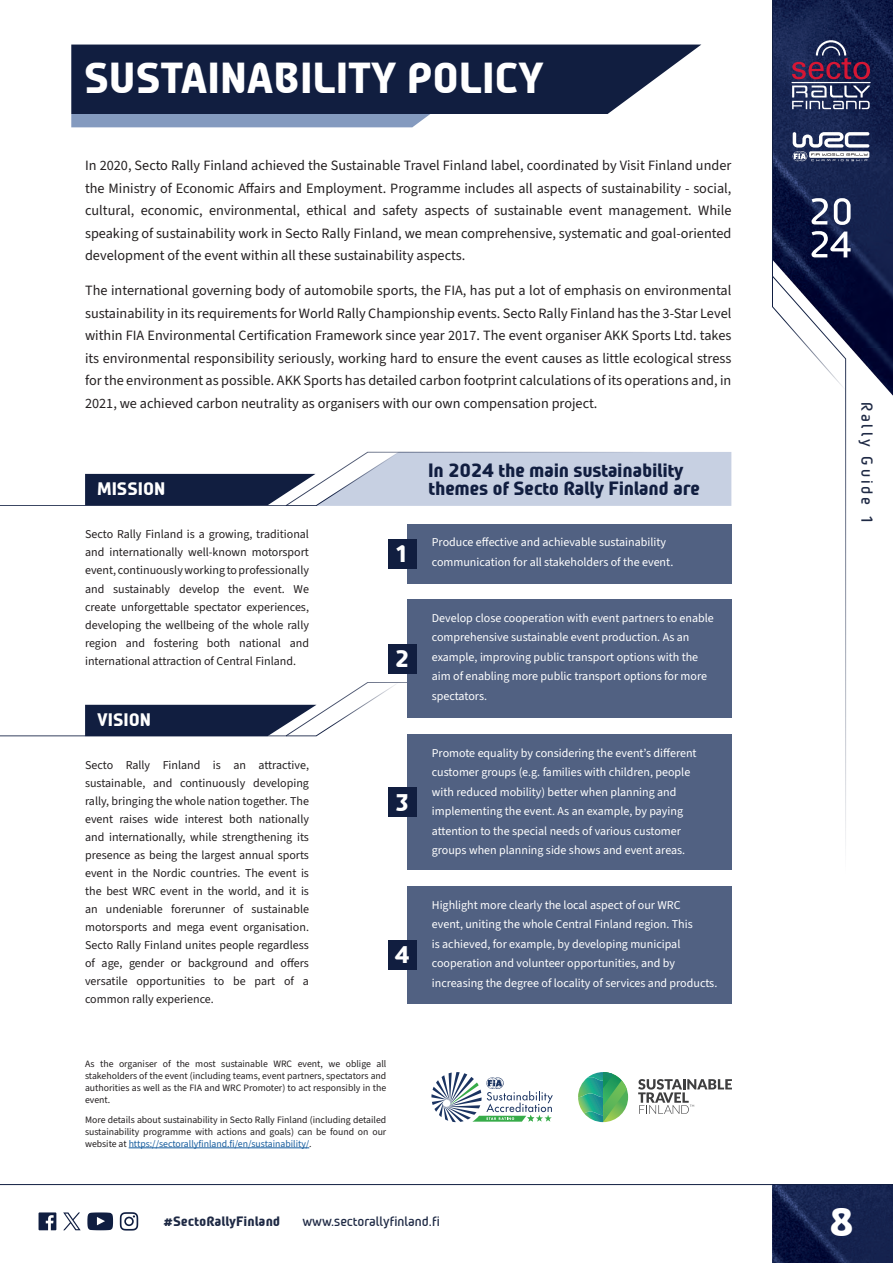
<style>
.page{position:relative;width:893px;height:1263px;background:#fff}
.page>*{position:absolute;margin:0;border:0;box-sizing:border-box;transform-origin:0 0}
.t1{font:700 40.5px "WRC Clean";color:#fff}
.t2{font:700 37.35px "WRC Clean";color:#fff}
.t3{font:700 22.5px "WRC Clean";color:#fff}
.t4{font:700 18px/18px "WRC Clean";letter-spacing:-.02em;color:#111e40}
.t5{font:700 16.95px "WRC Clean";color:#fff}
.t6{font:15px "WRC Clean Roman";letter-spacing:.19em;color:#1e2944}
.t7{font:14.25px/22.5px "Source Sans 3";color:#231f20;text-align:justify}
.t8{font:12.75px "WRC Clean Roman";color:#1e2944}
.t9{font:700 12.75px "WRC Clean";color:#1e2944}
.t10{font:12px/18px "Source Sans 3";color:#231f20;text-align:justify}
.t11{font:12px/19.5px "Source Sans 3";color:#fff}
.t12{font:9.75px/12px "Source Sans 3";color:#231f20;text-align:justify}
.s1{color:#175d9e}
</style>
<div class="page">
<img style="left:846px;top:0;width:47px;height:420px">
<img style="left:772px;top:1185px;width:121px;height:78px">
<hr style="left:0;top:1184px;width:893px;height:1px;background:#101e41">
<svg style="left:772px;top:0;width:74px;height:849px"></svg>
<svg style="left:772px;top:275px;width:75px;height:116px"></svg>
<svg style="left:39px;top:1212px;width:17px;height:18px"></svg>
<svg style="left:87px;top:1212px;width:26px;height:18px"></svg>
<svg style="left:120px;top:1212px;width:18px;height:18px"></svg>
<svg style="left:63px;top:1212px;width:18px;height:18px"></svg>
<svg style="left:811px;top:198px;width:17px;height:26px"></svg>
<svg style="left:834px;top:198px;width:17px;height:27px"></svg>
<svg style="left:811px;top:231px;width:40px;height:26px"></svg>
<svg style="left:792px;top:86px;width:78px;height:23px"></svg>
<svg style="left:792px;top:40px;width:78px;height:39px;background:#432951"></svg>
<hr style="left:791px;top:82px;width:80px;height:1px;background:#fff">
<svg style="left:793px;top:132px;width:76px;height:29px"></svg>
<svg style="left:71px;top:45px;width:630px;height:82px;background:#3a4664"></svg>
<hr style="left:129px;top:1147px;width:180px;height:1px;background:#175d9e">
<svg style="left:0;top:452px;width:731px;height:54px"></svg>
<svg style="left:638px;top:1079px;width:94px;height:35px"></svg>
<svg style="left:578px;top:1072px;width:50px;height:50px"></svg>
<svg style="left:431px;top:1072px;width:122px;height:50px"></svg>
<svg style="left:0;top:682px;width:407px;height:54px"></svg>
<div style="left:407px;top:524px;width:325px;height:59px;background:#516182"></div>
<div style="left:388px;top:539px;width:28px;height:29px;background:#111e40"></div>
<div style="left:407px;top:599px;width:325px;height:119px;background:#516182"></div>
<div style="left:388px;top:644px;width:28px;height:29px;background:#111e40"></div>
<div style="left:407px;top:734px;width:325px;height:136px;background:#516182"></div>
<div style="left:388px;top:788px;width:28px;height:29px;background:#111e40"></div>
<div style="left:407px;top:886px;width:325px;height:118px;background:#516182"></div>
<div style="left:388px;top:940px;width:28px;height:29px;background:#111e40"></div>
<p class="t1" style="left:84px;top:52px;width:461px">SUSTAINABILITY POLICY</p>
<p class="t7" style="left:85px;top:154px;width:648px">In 2020, Secto Rally Finland achieved the Sustainable Travel Finland label, coordinated by Visit Finland under the Ministry of Economic Affairs and Employment. Programme includes all aspects of sustainability - social, cultural, economic, environmental, ethical and safety aspects of sustainable event management. While speaking of sustainability work in Secto Rally Finland, we mean comprehensive, systematic and goal-oriented development of the event within all these sustainability aspects.</p>
<p class="t7" style="left:85px;top:279px;width:648px">The international governing body of automobile sports, the FIA, has put a lot of emphasis on environmental sustainability in its requirements for World Rally Championship events. Secto Rally Finland has the 3-Star Level within FIA Environmental Certification Framework since year 2017. The event organiser AKK Sports Ltd. takes its environmental responsibility seriously, working hard to ensure the event causes as little ecological stress for the environment as possible. AKK Sports has detailed carbon footprint calculations of its operations and, in 2021, we achieved carbon neutrality as organisers with our own compensation project.</p>
<p class="t5" style="left:97px;top:478px;width:70px">MISSION</p>
<p class="t10" style="left:85px;top:526px;width:225px">Secto Rally Finland is a growing, traditional and internationally well-known motorsport event, continuously working to professionally and sustainably develop the event. We create unforgettable spectator experiences, developing the wellbeing of the whole rally region and fostering both national and international attraction of Central Finland.</p>
<p class="t5" style="left:97px;top:709px;width:55px">VISION</p>
<p class="t10" style="left:85px;top:756px;width:225px">Secto Rally Finland is an attractive, sustainable, and continuously developing rally, bringing the whole nation together. The event raises wide interest both nationally and internationally, while strengthening its presence as being the largest annual sports event in the Nordic countries. The event is the best WRC event in the world, and it is an undeniable forerunner of sustainable motorsports and mega event organisation.<br>Secto Rally Finland unites people regardless of age, gender or background and offers versatile opportunities to be part of a common rally experience.</p>
<p class="t4" style="left:428px;top:461px;width:273px">In 2024 the main sustainability themes of Secto Rally Finland are</p>
<p class="t11" style="left:395px;top:533px;width:280px;text-indent:37px">Produce effective and achievable sustainability<br><sup>1</sup> communication for all stakeholders of the event.</p>
<p class="t3" style="left:395px;top:644px;width:16px">2</p>
<p class="t3" style="left:395px;top:788px;width:16px">3</p>
<p class="t3" style="left:395px;top:940px;width:16px">4</p>
<p class="t11" style="left:432px;top:608px;width:283px">Develop close cooperation with event partners to enable comprehensive sustainable event production. As an example, improving public transport options with the aim of enabling more public transport options for more spectators.</p>
<p class="t11" style="left:432px;top:743px;width:266px">Promote equality by considering the event’s different customer groups (e.g. families with children, people with reduced mobility) better when planning and implementing the event. As an example, by paying attention to the special needs of various customer groups when planning side shows and event areas.</p>
<p class="t11" style="left:432px;top:895px;width:287px">Highlight more clearly the local aspect of our WRC<br>event, uniting the whole Central Finland region. This<br>is achieved, for example, by developing municipal cooperation and volunteer opportunities, and by increasing the degree of locality of services and products.</p>
<p class="t12" style="left:85px;top:1058px;width:303px">As the organiser of the most sustainable WRC event, we oblige all stakeholders of the event (including teams, event partners, spectators and authorities as well as the FIA and WRC Promoter) to act responsibly in the event.</p>
<p class="t12" style="left:85px;top:1114px;width:303px">More details about sustainability in Secto Rally Finland (including detailed sustainability programme with actions and goals) can be found on our website at <span class="s1">https://sectorallyfinland.fi/en/sustainability/</span>.</p>
<p class="t6" style="left:877px;top:402px;width:124px;rotate:90deg">Rally Guide 1</p>
<p class="t9" style="left:163px;top:1213px;width:119px">#SectoRallyFinland</p>
<p class="t8" style="left:302px;top:1213px;width:139px">www.sectorallyfinland.fi</p>
<h2 class="t2" style="left:830px;top:1197px;width:26px">8</h2>
</div>
